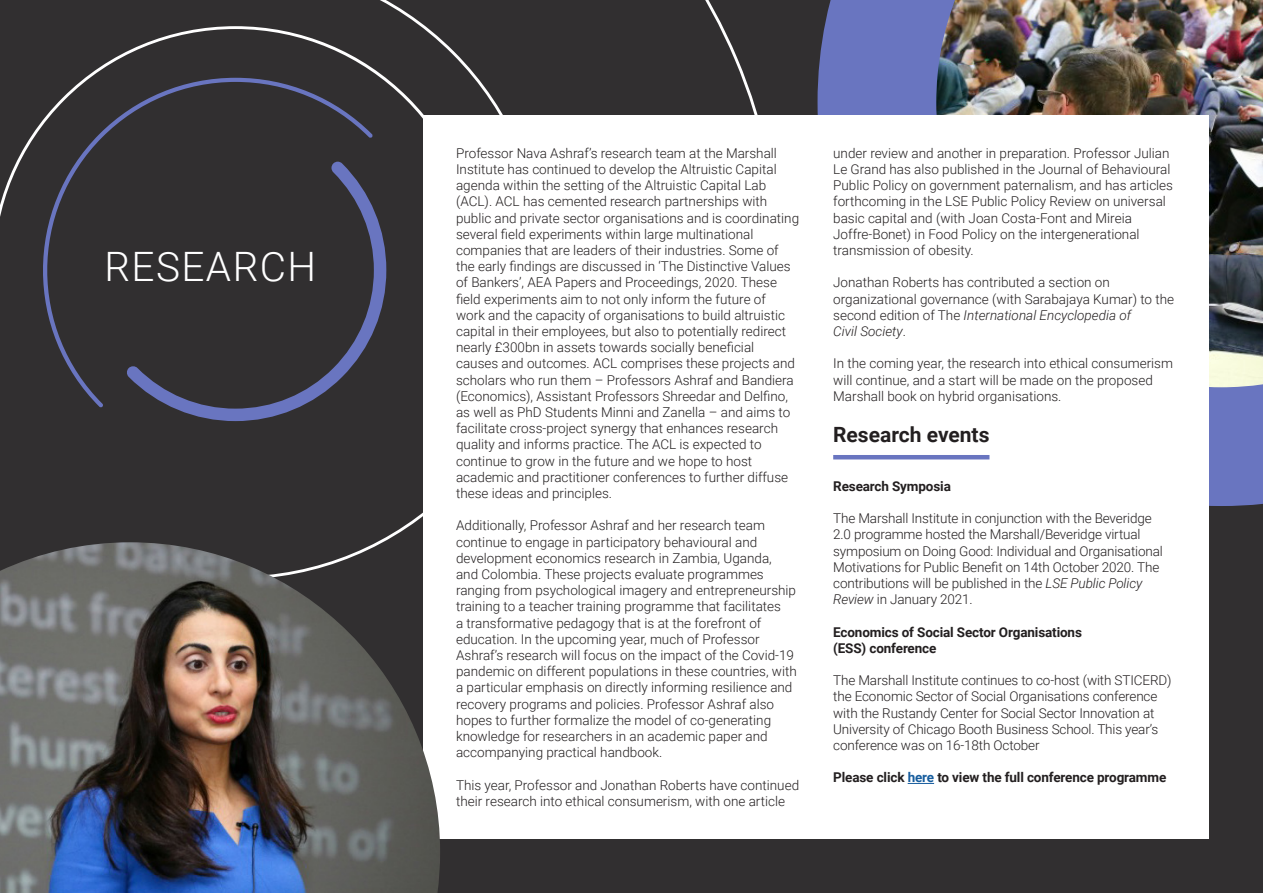
<style>
.page{position:relative;width:1263px;height:893px;background:#312f30}
.page>*{position:absolute;margin:0;border:0;box-sizing:border-box;transform-origin:0 0}
.t1{font:300 40.5px "Roboto";letter-spacing:.035em;color:#fff}
.t2{font:700 21px "Roboto";color:#231f20}
.t3{font:300 13.5px/16.2px "Roboto";color:#231f20}
.t4{font:700 13.5px/16.2px "Roboto";letter-spacing:-.01em;color:#231f20}
.s1{font-style:italic}
.s2{color:#175d9e}
</style>
<div class="page">
<div style="left:817px;top:0;width:446px;height:506px;background:#6975c0"></div>
<img style="left:936px;top:0;width:327px;height:387px">
<svg style="left:0;top:0;width:463px;height:542px"></svg>
<svg style="left:126px;top:162px;width:260px;height:259px"></svg>
<div style="left:423px;top:115px;width:786px;height:724px;background:#fff"></div>
<hr style="left:833px;top:455px;width:156px;height:4px;background:#6975c0">
<svg style="left:908px;top:783px;width:26px;height:1px"></svg>
<img style="left:0;top:542px;width:440px;height:351px">
<p class="t1" style="left:104px;top:239px;width:213px">RESEARCH</p>
<p class="t3" style="left:456px;top:144px;width:345px">Professor Nava Ashraf’s research team at the Marshall Institute has continued to develop the Altruistic Capital agenda within the setting of the Altruistic Capital Lab (ACL). ACL has cemented research partnerships with public and private sector organisations and is coordinating several field experiments within large multinational companies that are leaders of their industries. Some of the early findings are discussed in ‘The Distinctive Values of Bankers’, AEA Papers and Proceedings, 2020. These field experiments aim to not only inform the future of<br>work and the capacity of organisations to build altruistic capital in their employees, but also to potentially redirect nearly £300bn in assets towards socially beneficial causes and outcomes. ACL comprises these projects and scholars who run them – Professors Ashraf and Bandiera (Economics), Assistant Professors Shreedar and Delfino, as well as PhD Students Minni and Zanella – and aims to facilitate cross-project synergy that enhances research quality and informs practice. The ACL is expected to continue to grow in the future and we hope to host academic and practitioner conferences to further diffuse these ideas and principles.</p>
<p class="t3" style="left:456px;top:517px;width:342px">Additionally, Professor Ashraf and her research team continue to engage in participatory behavioural and development economics research in Zambia, Uganda, and Colombia. These projects evaluate programmes ranging from psychological imagery and entrepreneurship training to a teacher training programme that facilitates<br>a transformative pedagogy that is at the forefront of education. In the upcoming year, much of Professor Ashraf’s research will focus on the impact of the Covid-19 pandemic on different populations in these countries, with a particular emphasis on directly informing resilience and recovery programs and policies. Professor Ashraf also hopes to further formalize the model of co-generating knowledge for researchers in an academic paper and accompanying practical handbook.</p>
<p class="t3" style="left:456px;top:776px;width:345px">This year, Professor and Jonathan Roberts have continued their research into ethical consumerism, with one article</p>
<p class="t3" style="left:833px;top:144px;width:341px">under review and another in preparation. Professor Julian Le Grand has also published in the Journal of Behavioural Public Policy on government paternalism, and has articles forthcoming in the LSE Public Policy Review on universal basic capital and (with Joan Costa-Font and Mireia Joffre-Bonet) in Food Policy on the intergenerational transmission of obesity.</p>
<p class="t3" style="left:833px;top:274px;width:342px">Jonathan Roberts has contributed a section on organizational governance (with Sarabajaya Kumar) to the second edition of The <span class="s1">International Encyclopedia of<br>Civil Society</span>.</p>
<p class="t3" style="left:833px;top:355px;width:341px">In the coming year, the research into ethical consumerism will continue, and a start will be made on the proposed<br>Marshall book on hybrid organisations.</p>
<p class="t2" style="left:833px;top:420px;width:158px">Research events</p>
<p class="t4" style="left:833px;top:477px;width:119px">Research Symposia</p>
<p class="t3" style="left:833px;top:510px;width:331px">The Marshall Institute in conjunction with the Beveridge 2.0 programme hosted the Marshall/Beveridge virtual symposium on Doing Good: Individual and Organisational Motivations for Public Benefit on 14th October 2020. The contributions will be published in the <span class="s1">LSE Public Policy Review</span> in January 2021.</p>
<p class="t4" style="left:833px;top:623px;width:250px">Economics of Social Sector Organisations (ESS) conference</p>
<p class="t3" style="left:833px;top:672px;width:340px">The Marshall Institute continues to co-host (with STICERD) the Economic Sector of Social Organisations conference with the Rustandy Center for Social Sector Innovation at University of Chicago Booth Business School. This year’s conference was on 16-18th October</p>
<p class="t4" style="left:833px;top:769px;width:335px">Please click <span class="s2">here</span> to view the full conference programme</p>
</div>
